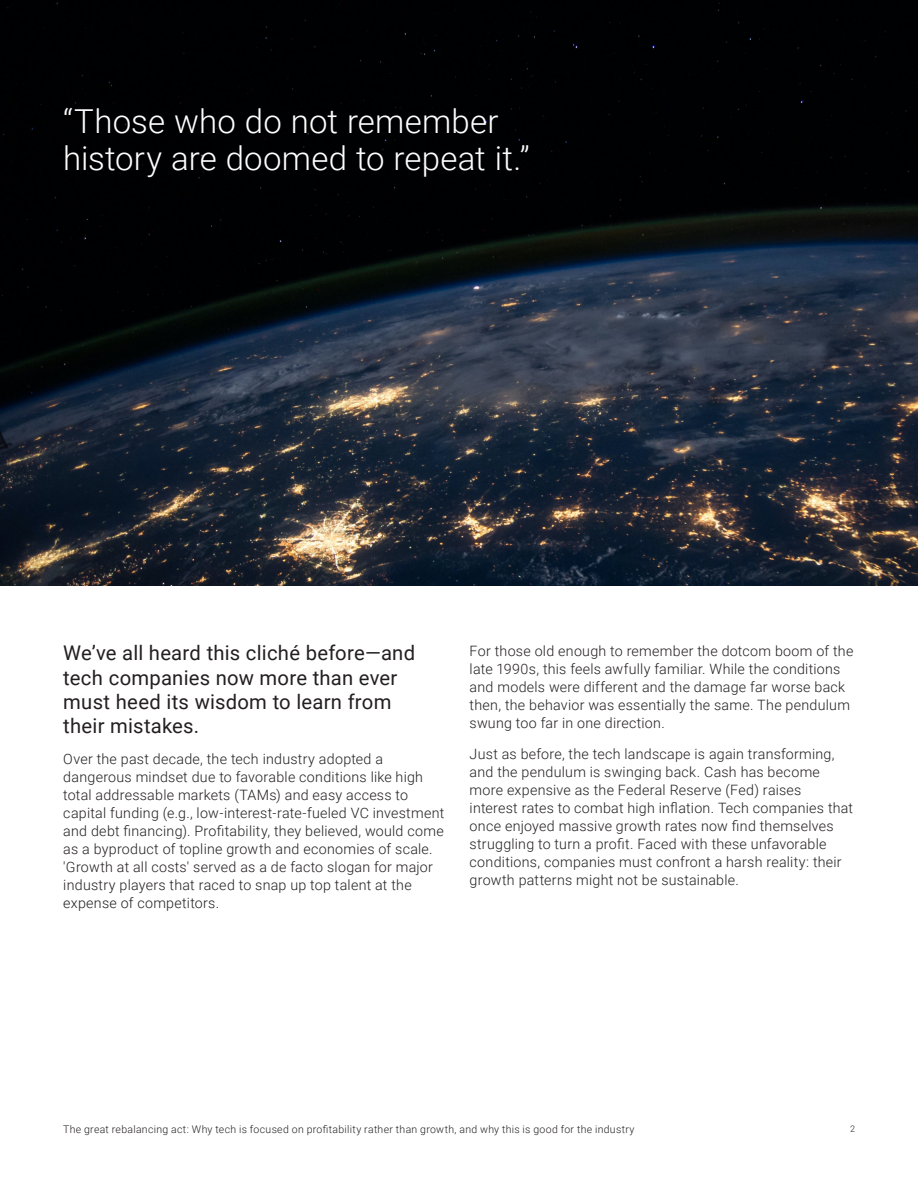
<style>
.page{position:relative;width:918px;height:1188px;background:#fff}
.page>*{position:absolute;margin:0;border:0;box-sizing:border-box;transform-origin:0 0}
.Subheading_1{font:300 33px/37.5px "Roboto";letter-spacing:.005em;color:#fff}
.Body{font:20.25px/24.3px "Roboto";letter-spacing:.01em;color:#231f20}
.Body-2{font:300 14.25px/18px "Roboto";letter-spacing:.02em;color:#231f20}
.t1{font:300 10.5px "Roboto";letter-spacing:.03em;color:#231f20}
.t2{font:300 9px "Roboto";color:#231f20}
</style>
<div class="page">
<img style="left:0;top:0;width:918px;height:585px">
<p class="Subheading_1" style="left:63px;top:101px;width:468px">“Those who do not remember history are doomed to repeat it.”</p>
<p class="Body" style="left:63px;top:640px;width:353px">We’ve all heard this cliché before—and tech companies now more than ever must heed its wisdom to learn from their mistakes.</p>
<p class="Body-2" style="left:63px;top:750px;width:383px">Over the past decade, the tech industry adopted a dangerous mindset due to favorable conditions like high total addressable markets (TAMs) and easy access to capital funding (e.g., low-interest-rate-fueled VC investment and debt financing). Profitability, they believed, would come as a byproduct of topline growth and economies of scale. 'Growth at all costs' served as a de facto slogan for major industry players that raced to snap up top talent at the expense of competitors.</p>
<p class="Body-2" style="left:470px;top:641px;width:385px">For those old enough to remember the dotcom boom of the late 1990s, this feels awfully familiar. While the conditions and models were different and the damage far worse back then, the behavior was essentially the same. The pendulum swung too far in one direction.</p>
<p class="Body-2" style="left:470px;top:744px;width:385px">Just as before, the tech landscape is again transforming, and the pendulum is swinging back. Cash has become more expensive as the Federal Reserve (Fed) raises interest rates to combat high inflation. Tech companies that once enjoyed massive growth rates now find themselves struggling to turn a profit. Faced with these unfavorable conditions, companies must confront a harsh reality: their growth patterns might not be sustainable.</p>
<p class="t1" style="left:63px;top:1122px;width:573px">The great rebalancing act: Why tech is focused on profitability rather than growth, and why this is good for the industry</p>
<p class="t2" style="left:850px;top:1122px;width:6px">2</p>
</div>
